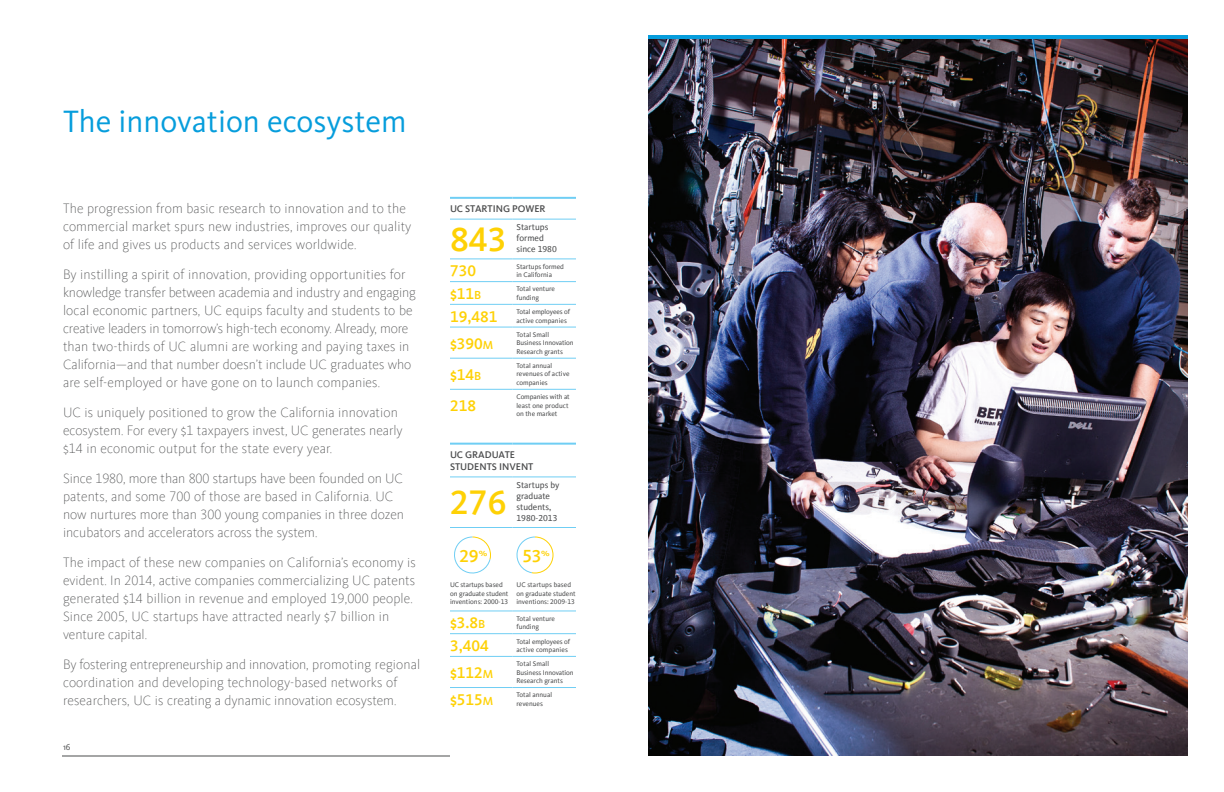
<style>
.page{position:relative;width:1224px;height:792px;background:#fff}
.page>*{position:absolute;margin:0;border:0;box-sizing:border-box;transform-origin:0 0}
.t1{font:500 35px "Kievit Offc Pro";color:#fed105}
.t2{font:32px "Kievit OT";color:#069ddc}
.t3{font:500 18px "Kievit Offc Pro";color:#fed105}
.t4{font:500 16px "Kievit Offc Pro";color:#fed105}
.t5{font:300 expanded 14px/18px "Kievit Offc Pro";letter-spacing:.01em;color:#4b4c4d}
.t6{font:500 10px/12px "Kievit Offc Pro";color:#4b4c4d}
.t7{font:9px/10.8px "Kievit Offc Pro";color:#4b4c4d}
.t8{font:9px "Kievit OT";color:#4b4c4d}
.t9{font:7px/8.4px "Kievit Offc Pro";color:#4b4c4d}
.s1{font-size:12px}
</style>
<div class="page">
<img style="left:648px;top:39px;width:540px;height:717px">
<hr style="left:62px;top:756px;width:388px;height:1px;background:#4b4c4d">
<hr style="left:648px;top:35px;width:540px;height:4px;background:#069ddc">
<hr style="left:450px;top:259px;width:62px;height:1px;background:#6fcef4">
<hr style="left:512px;top:259px;width:64px;height:1px;background:#6fcef4">
<hr style="left:450px;top:281px;width:62px;height:1px;background:#6fcef4">
<hr style="left:512px;top:281px;width:64px;height:1px;background:#6fcef4">
<hr style="left:450px;top:304px;width:62px;height:1px;background:#6fcef4">
<hr style="left:512px;top:304px;width:64px;height:1px;background:#6fcef4">
<hr style="left:450px;top:327px;width:62px;height:1px;background:#6fcef4">
<hr style="left:512px;top:327px;width:64px;height:1px;background:#6fcef4">
<hr style="left:450px;top:358px;width:62px;height:1px;background:#6fcef4">
<hr style="left:512px;top:358px;width:64px;height:1px;background:#6fcef4">
<hr style="left:450px;top:389px;width:62px;height:1px;background:#6fcef4">
<hr style="left:512px;top:389px;width:64px;height:1px;background:#6fcef4">
<hr style="left:450px;top:477px;width:62px;height:1px;background:#6fcef4">
<hr style="left:512px;top:477px;width:64px;height:1px;background:#6fcef4">
<hr style="left:450px;top:611px;width:62px;height:1px;background:#6fcef4">
<hr style="left:512px;top:611px;width:64px;height:1px;background:#6fcef4">
<hr style="left:450px;top:633px;width:62px;height:1px;background:#6fcef4">
<hr style="left:512px;top:633px;width:64px;height:1px;background:#6fcef4">
<hr style="left:450px;top:656px;width:62px;height:1px;background:#6fcef4">
<hr style="left:512px;top:656px;width:64px;height:1px;background:#6fcef4">
<hr style="left:450px;top:687px;width:62px;height:1px;background:#6fcef4">
<hr style="left:512px;top:687px;width:64px;height:1px;background:#6fcef4">
<hr style="left:450px;top:527px;width:62px;height:1px;background:#6fcef4">
<hr style="left:512px;top:527px;width:64px;height:1px;background:#6fcef4">
<hr style="left:450px;top:219px;width:62px;height:1px;background:#6fcef4">
<hr style="left:512px;top:219px;width:64px;height:1px;background:#6fcef4">
<hr style="left:450px;top:197px;width:62px;height:2px;background:#6fcef4">
<hr style="left:512px;top:197px;width:64px;height:2px;background:#6fcef4">
<hr style="left:450px;top:443px;width:62px;height:2px;background:#6fcef4">
<hr style="left:512px;top:443px;width:64px;height:2px;background:#6fcef4">
<svg style="left:454px;top:536px;width:37px;height:38px"></svg>
<svg style="left:516px;top:536px;width:38px;height:38px"></svg>
<h2 class="t2" style="left:63px;top:104px;width:345px">The innovation ecosystem</h2>
<p class="t5" style="left:63px;top:199px;width:350px">The progression from basic research to innovation and to the commercial market spurs new industries, improves our quality of life and gives us products and services worldwide.</p>
<p class="t5" style="left:63px;top:265px;width:354px">By instilling a spirit of innovation, providing opportunities for knowledge transfer between academia and industry and engaging local economic partners, UC equips faculty and students to be creative leaders in tomorrow’s high-tech economy. Already, more than two-thirds of UC alumni are working and paying taxes in California—and that number doesn’t include UC graduates who are self-employed or have gone on to launch companies.</p>
<p class="t5" style="left:63px;top:403px;width:341px">UC is uniquely positioned to grow the California innovation ecosystem. For every $1 taxpayers invest, UC generates nearly $14 in economic output for the state every year.</p>
<p class="t5" style="left:63px;top:469px;width:343px">Since 1980, more than 800 startups have been founded on UC patents, and some 700 of those are based in California. UC now nurtures more than 300 young companies in three dozen incubators and accelerators across the system.</p>
<p class="t5" style="left:63px;top:553px;width:354px">The impact of these new companies on California’s economy is evident. In 2014, active companies commercializing UC patents generated $14 billion in revenue and employed 19,000 people.<br>Since 2005, UC startups have attracted nearly $7 billion in venture capital.</p>
<p class="t5" style="left:63px;top:655px;width:359px">By fostering entrepreneurship and innovation, promoting regional coordination and developing technology-based networks of researchers, UC is creating a dynamic innovation ecosystem.</p>
<p class="t8" style="left:63px;top:742px;width:9px">16</p>
<p class="t6" style="left:450px;top:203px;width:97px">UC STARTING POWER</p>
<h1 class="t1" style="left:450px;top:218px;width:58px">843</h1>
<p class="t7" style="left:517px;top:222px;width:42px">Startups formed since 1980</p>
<p class="t4" style="left:450px;top:261px;width:28px">730</p>
<p class="t9" style="left:516px;top:262px;width:49px">Startups formed in California</p>
<p class="t4" style="left:450px;top:284px;width:33px">$11<span class="s1">B</span></p>
<p class="t9" style="left:516px;top:285px;width:40px">Total venture funding</p>
<p class="t4" style="left:450px;top:307px;width:49px">19,481</p>
<p class="t9" style="left:516px;top:308px;width:55px">Total employees of active companies</p>
<p class="t4" style="left:450px;top:334px;width:45px">$390<span class="s1">M</span></p>
<p class="t9" style="left:516px;top:330px;width:59px">Total Small<br>Business Innovation<br>Research grants</p>
<p class="t4" style="left:450px;top:365px;width:33px">$14<span class="s1">B</span></p>
<p class="t9" style="left:516px;top:361px;width:54px">Total annual revenues of active companies</p>
<p class="t4" style="left:450px;top:396px;width:28px">218</p>
<p class="t9" style="left:516px;top:393px;width:55px">Companies with at least one product on the market</p>
<p class="t6" style="left:450px;top:449px;width:85px">UC GRADUATE<br>STUDENTS INVENT</p>
<h1 class="t1" style="left:450px;top:482px;width:58px">276</h1>
<p class="t7" style="left:516px;top:480px;width:44px">Startups by graduate students,<br>1980-2013</p>
<p class="t3" style="left:459px;top:545px;width:29px">29<sup>%</sup></p>
<p class="t3" style="left:522px;top:545px;width:29px">53<sup>%</sup></p>
<p class="t9" style="left:450px;top:581px;width:60px">UC startups based on graduate student inventions: 2000-13</p>
<p class="t9" style="left:516px;top:581px;width:61px">UC startups based on graduate student inventions: 2009-13</p>
<p class="t4" style="left:450px;top:613px;width:37px">$3.8<span class="s1">B</span></p>
<p class="t9" style="left:516px;top:614px;width:40px">Total venture funding</p>
<p class="t4" style="left:450px;top:636px;width:40px">3,404</p>
<p class="t9" style="left:516px;top:637px;width:55px">Total employees of active companies</p>
<p class="t4" style="left:450px;top:663px;width:45px">$112<span class="s1">M</span></p>
<p class="t9" style="left:516px;top:660px;width:59px">Total Small<br>Business Innovation<br>Research grants</p>
<p class="t4" style="left:450px;top:690px;width:45px">$515<span class="s1">M</span></p>
<p class="t9" style="left:516px;top:691px;width:37px">Total annual revenues</p>
</div>
